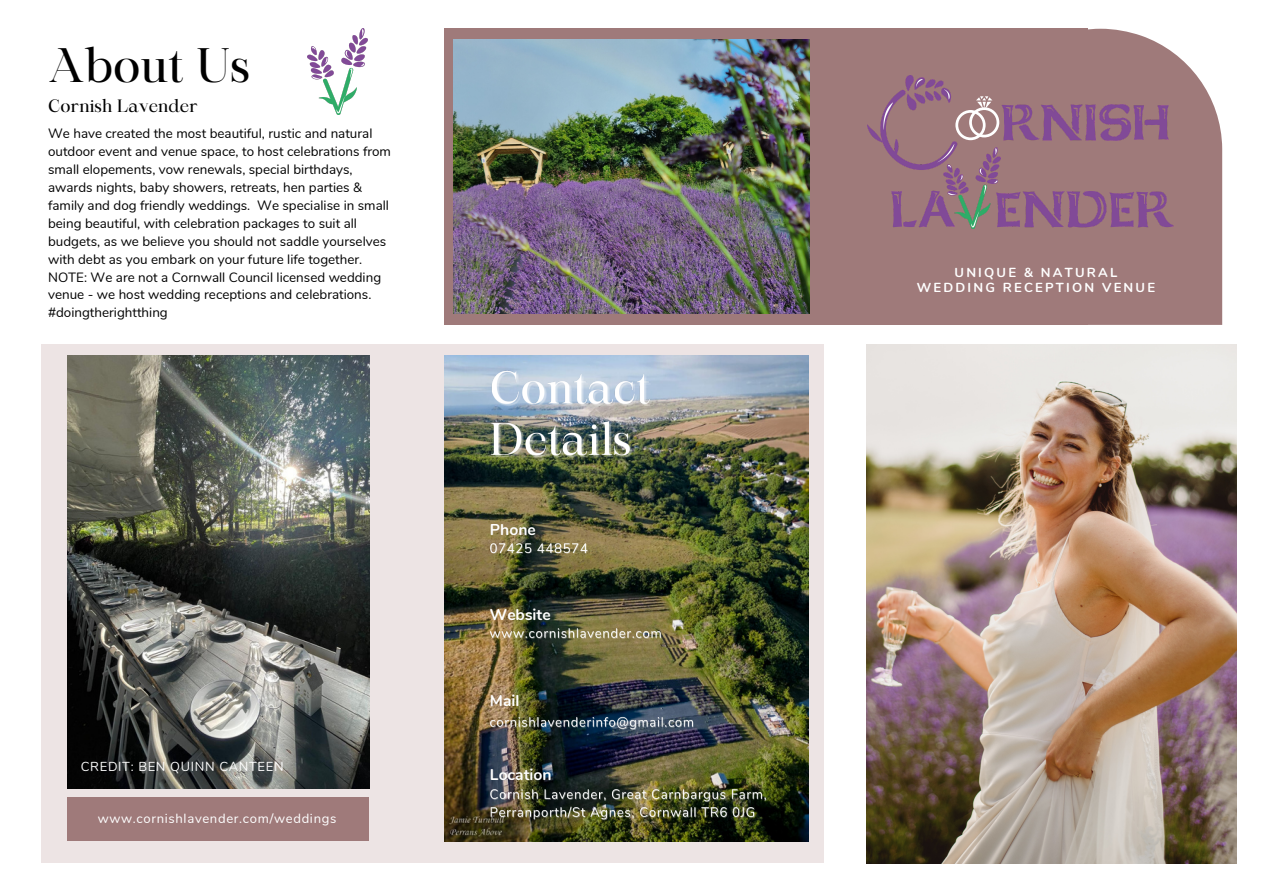
<style>
.page{position:relative;width:1263px;height:894px;background:#fff}
.page>*{position:absolute;margin:0;border:0;box-sizing:border-box;transform-origin:0 0}
.t1{font:46.35px "Maharlika";color:#000}
.t2{font:17.1px "Maharlika";color:#000}
.t3{font:700 15.6px "Nunito";color:#fff}
.t4{font:13.35px/17.9px "Nunito";color:#000}
.t5{font:700 13.05px/15px "Nunito";letter-spacing:.17em;color:#fff;text-align:center}
.t6{font:13.05px "Nunito";letter-spacing:.05em;color:#fff}
.t7{font:12.9px "Nunito";letter-spacing:.05em;color:#fff}
</style>
<div class="page">
<div style="left:41px;top:344px;width:783px;height:519px;background:#ede4e4"></div>
<div style="left:444px;top:29px;width:644px;height:295px;background:#9f7a7a"></div>
<div style="left:67px;top:797px;width:301px;height:44px;background:#9f7a7a"></div>
<svg style="left:980px;top:29px;width:242px;height:296px;fill:#9f7a7a"></svg>
<img style="left:867px;top:76px;width:306px;height:153px">
<img style="left:454px;top:40px;width:355px;height:273px">
<img style="left:866px;top:344px;width:370px;height:519px">
<img style="left:68px;top:355px;width:301px;height:433px">
<img style="left:444px;top:355px;width:365px;height:486px">
<img style="left:307px;top:29px;width:61px;height:85px">
<div style="left:955px;top:99px;width:48px;height:47px;background:#9f7a7a;border-radius:50%"></div>
<svg style="left:955px;top:96px;width:44px;height:44px"></svg>
<img style="left:489px;top:539px;width:101px;height:21px">
<img style="left:489px;top:624px;width:176px;height:21px">
<img style="left:489px;top:785px;width:280px;height:39px">
<img style="left:489px;top:713px;width:207px;height:21px">
<img style="left:489px;top:369px;width:167px;height:101px">
<h1 class="t1" style="left:49px;top:47px;width:203px">About Us</h1>
<p class="t2" style="left:48px;top:99px;width:151px">Cornish Lavender</p>
<p class="t4" style="left:48px;top:125px;width:344px">We have created the most beautiful, rustic and natural outdoor event and venue space, to host celebrations from small elopements, vow renewals, special birthdays, awards nights, baby showers, retreats, hen parties &amp; family and dog friendly weddings. We specialise in small being beautiful, with celebration packages to suit all budgets, as we believe you should not saddle yourselves with debt as you embark on your future life together.<br>NOTE: We are not a Cornwall Council licensed wedding venue - we host wedding receptions and celebrations. #doingtherightthing</p>
<p class="t7" style="left:81px;top:757px;width:204px">CREDIT: BEN QUINN CANTEEN</p>
<p class="t6" style="left:98px;top:809px;width:240px">www.cornishlavender.com/weddings</p>
<p class="t3" style="left:490px;top:519px;width:47px">Phone</p>
<p class="t3" style="left:490px;top:604px;width:62px">Website</p>
<p class="t3" style="left:490px;top:690px;width:31px">Mail</p>
<p class="t3" style="left:490px;top:764px;width:63px">Location</p>
<p class="t5" style="left:917px;top:265px;width:240px">UNIQUE &amp; NATURAL<br>WEDDING RECEPTION VENUE</p>
</div>
